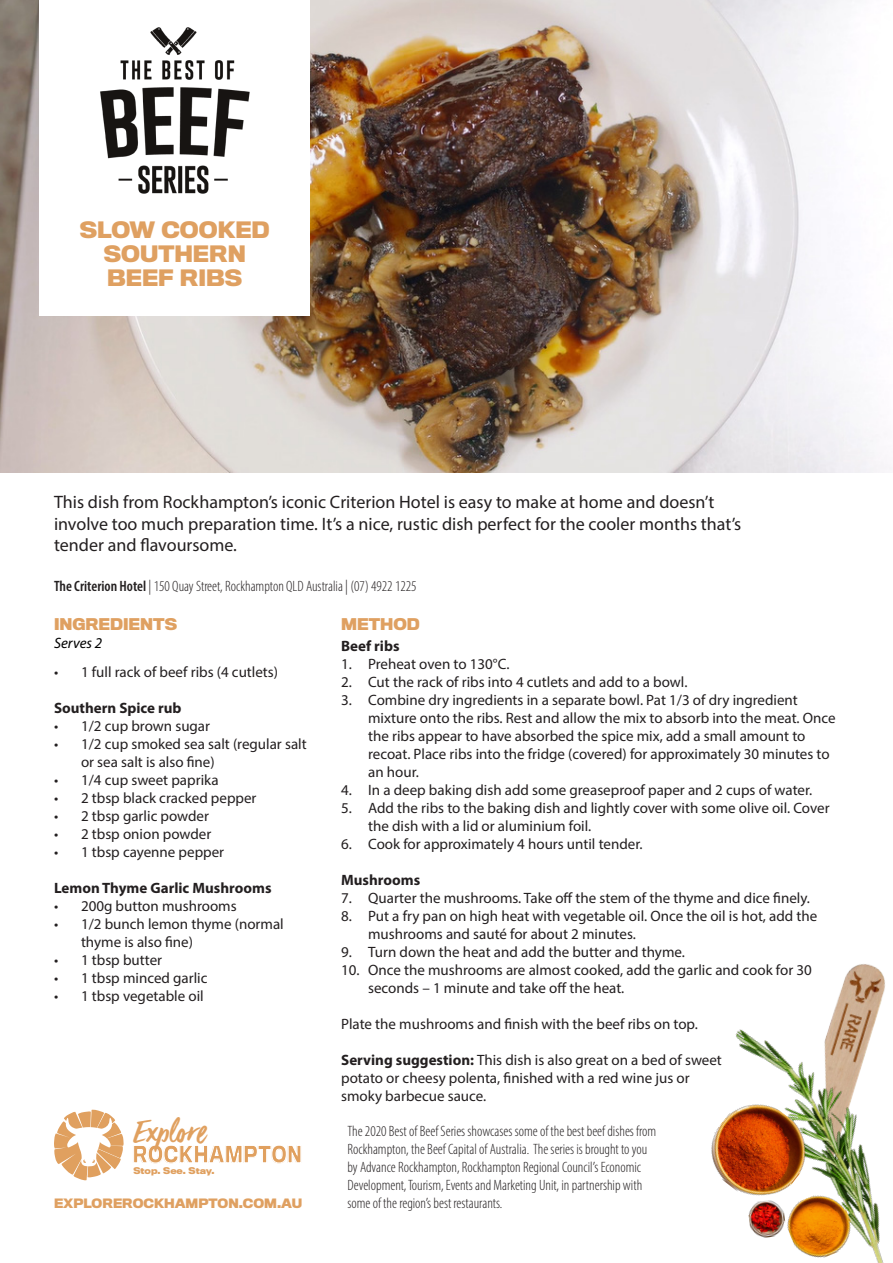
<style>
.page{position:relative;width:893px;height:1263px;background:#fff}
.page>*{position:absolute;margin:0;border:0;box-sizing:border-box;transform-origin:0 0}
.t1{font:35.85px "Viva Beautiful Pro";color:#e0a05f}
.t2{font:700 21.9px "Titling Gothic FB Normal";letter-spacing:.02em;color:#e0a05f;scale:.78 1}
.t3{font:700 21px/24px "Titling Gothic FB Normal";color:#dfa061;text-align:center}
.t4{font:18px/21.6px "Myriad Pro";color:#231f20}
.t5{font:15px/18px "Myriad Pro";color:#231f20}
.t6{font:300 condensed 15px/18px "Myriad Pro";color:#231f20}
.t7{font:700 15px "Myriad Pro";color:#231f20}
.t8{font:700 15px "Titling Gothic FB Normal";color:#dfa061}
.t9{font:italic 15px "Myriad Pro";color:#000}
.t10{font:700 12px "Titling Gothic FB Normal";color:#dfa061}
.t11{font:700 8.7px "Titling Gothic FB Normal";color:#e0a05f}
.s1{font-weight:600}
.s2{font-weight:700}
</style>
<div class="page">
<img style="left:0;top:0;width:891px;height:473px">
<img style="left:839px;top:964px;width:46px;height:32px">
<img style="left:735px;top:996px;width:149px;height:267px">
<img style="left:711px;top:1087px;width:112px;height:128px">
<img style="left:747px;top:1199px;width:33px;height:40px">
<img style="left:780px;top:1186px;width:80px;height:77px">
<div style="left:39px;top:0;width:271px;height:315px;background:#fff"></div>
<svg style="left:54px;top:1110px;width:70px;height:70px"></svg>
<img style="left:100px;top:27px;width:150px;height:167px">
<p class="t3" style="left:80px;top:218px;width:191px">SLOW COOKED<br>SOUTHERN<br>BEEF RIBS</p>
<p class="t4" style="left:54px;top:491px;width:689px">This dish from Rockhampton’s iconic Criterion Hotel is easy to make at home and doesn’t involve too much preparation time. It’s a nice, rustic dish perfect for the cooler months that’s tender and flavoursome.</p>
<p class="t6" style="left:54px;top:577px;width:364px"><span class="s1">The Criterion Hotel</span> | 150 Quay Street, Rockhampton QLD Australia | (07) 4922 1225</p>
<p class="t8" style="left:54px;top:616px;width:125px">INGREDIENTS</p>
<p class="t9" style="left:54px;top:634px;width:50px">Serves 2</p>
<p class="t5" style="left:54px;top:662px;width:226px">• 1 full rack of beef ribs (4 cutlets)</p>
<p class="t7" style="left:54px;top:698px;width:129px">Southern Spice rub</p>
<p class="t5" style="left:54px;top:716px;width:158px">• 1/2 cup brown sugar</p>
<p class="t5" style="left:81px;top:734px;width:227px;text-indent:-27px">• 1/2 cup smoked sea salt (regular salt or sea salt is also fine)</p>
<p class="t5" style="left:54px;top:770px;width:166px">• 1/4 cup sweet paprika</p>
<p class="t5" style="left:54px;top:788px;width:204px">• 2 tbsp black cracked pepper</p>
<p class="t5" style="left:54px;top:806px;width:156px">• 2 tbsp garlic powder</p>
<p class="t5" style="left:54px;top:824px;width:159px">• 2 tbsp onion powder</p>
<p class="t5" style="left:54px;top:842px;width:172px">• 1 tbsp cayenne pepper</p>
<p class="t7" style="left:54px;top:878px;width:219px">Lemon Thyme Garlic Mushrooms</p>
<p class="t5" style="left:54px;top:896px;width:184px">• 200g button mushrooms</p>
<p class="t5" style="left:81px;top:914px;width:204px;text-indent:-27px">• 1/2 bunch lemon thyme (normal thyme is also fine)</p>
<p class="t5" style="left:54px;top:950px;width:110px">• 1 tbsp butter</p>
<p class="t5" style="left:54px;top:968px;width:155px">• 1 tbsp minced garlic</p>
<p class="t5" style="left:54px;top:986px;width:151px">• 1 tbsp vegetable oil</p>
<p class="t1" style="left:134px;top:1107px;width:74px">Explore</p>
<p class="t2" style="left:133px;top:1142px;width:219px">ROCKHAMPTON</p>
<p class="t11" style="left:133px;top:1165px;width:83px">Stop. See. Stay.</p>
<p class="t10" style="left:54px;top:1197px;width:250px">EXPLOREROCKHAMPTON.COM.AU</p>
<p class="t8" style="left:341px;top:616px;width:80px">METHOD</p>
<p class="t7" style="left:341px;top:636px;width:60px">Beef ribs</p>
<p class="t5" style="left:341px;top:654px;width:170px">1. Preheat oven to 130°C.</p>
<p class="t5" style="left:341px;top:672px;width:348px">2. Cut the rack of ribs into 4 cutlets and add to a bowl.</p>
<p class="t5" style="left:368px;top:690px;width:469px;text-indent:-27px">3. Combine dry ingredients in a separate bowl. Pat 1/3 of dry ingredient mixture onto the ribs. Rest and allow the mix to absorb into the meat. Once the ribs appear to have absorbed the spice mix, add a small amount to recoat. Place ribs into the fridge (covered) for approximately 30 minutes to an hour.</p>
<p class="t5" style="left:341px;top:780px;width:473px">4. In a deep baking dish add some greaseproof paper and 2 cups of water.</p>
<p class="t5" style="left:368px;top:798px;width:463px;text-indent:-27px">5. Add the ribs to the baking dish and lightly cover with some olive oil. Cover the dish with a lid or aluminium foil.</p>
<p class="t5" style="left:341px;top:834px;width:303px">6. Cook for approximately 4 hours until tender.</p>
<p class="t7" style="left:341px;top:870px;width:81px">Mushrooms</p>
<p class="t5" style="left:341px;top:888px;width:470px">7. Quarter the mushrooms. Take off the stem of the thyme and dice finely.</p>
<p class="t5" style="left:368px;top:906px;width:451px;text-indent:-27px">8. Put a fry pan on high heat with vegetable oil. Once the oil is hot, add the mushrooms and sauté for about 2 minutes.</p>
<p class="t5" style="left:341px;top:942px;width:345px">9. Turn down the heat and add the butter and thyme.</p>
<p class="t5" style="left:368px;top:960px;width:445px;text-indent:-27px">10. Once the mushrooms are almost cooked, add the garlic and cook for 30 seconds – 1 minute and take off the heat.</p>
<p class="t5" style="left:341px;top:1014px;width:358px">Plate the mushrooms and finish with the beef ribs on top.</p>
<p class="t5" style="left:341px;top:1050px;width:382px"><span class="s2">Serving suggestion:</span> This dish is also great on a bed of sweet potato or cheesy polenta, finished with a red wine jus or smoky barbecue sauce.</p>
<p class="t6" style="left:347px;top:1122px;width:310px">The 2020 Best of Beef Series showcases some of the best beef dishes from Rockhampton, the Beef Capital of Australia. The series is brought to you by Advance Rockhampton, Rockhampton Regional Council’s Economic Development, Tourism, Events and Marketing Unit, in partnership with some of the region’s best restaurants.</p>
</div>
